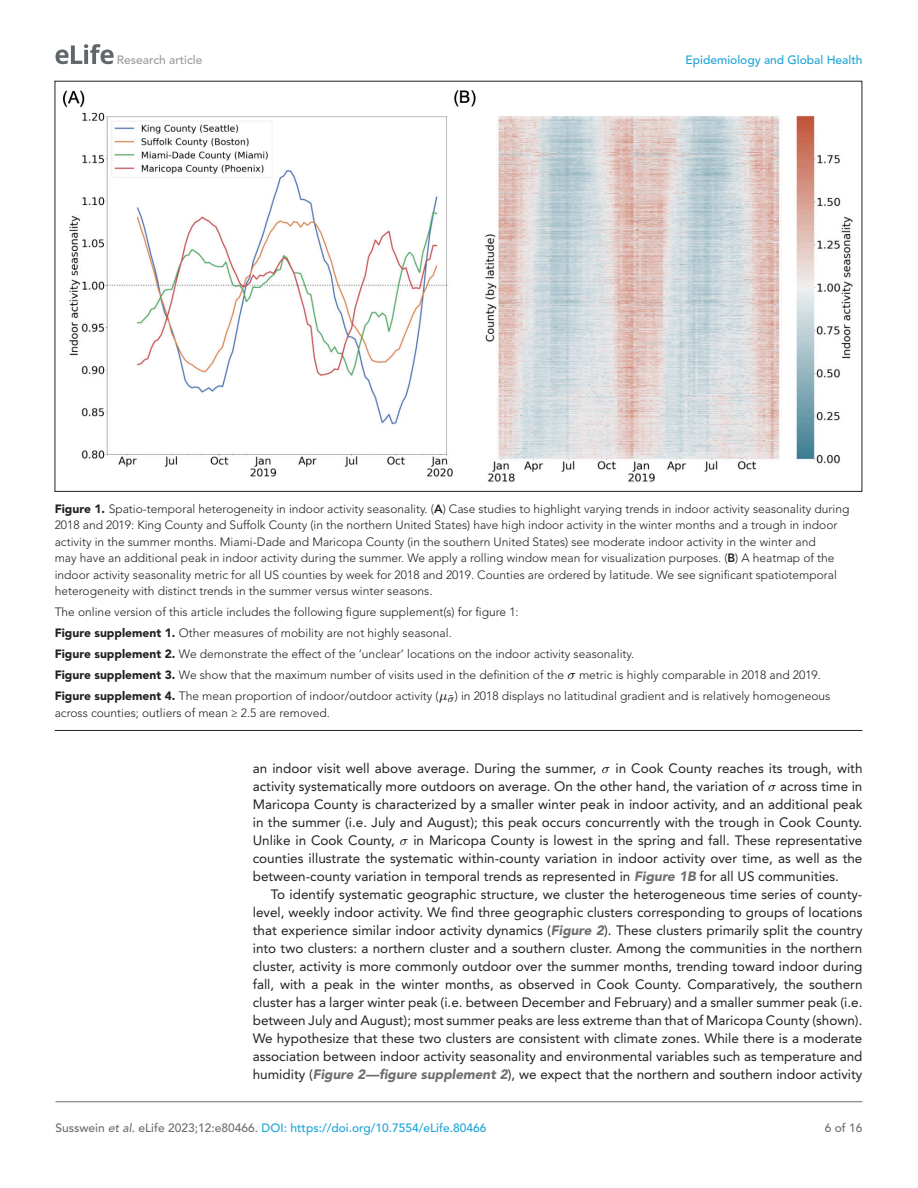
<style>
.page{position:relative;width:918px;height:1188px;background:#fff}
.page>*{position:absolute;margin:0;border:0;box-sizing:border-box;transform-origin:0 0}
.t1{font:13.5px/18px "Avenir LT Std";color:#231f20;text-align:justify}
.t2{font:300 12px/16.5px "Avenir LT Std";color:#231f20}
.t3{font:500 12px "Avenir LT Std";color:#1ea4d7}
.t4{font:500 12px "Avenir LT Std";color:#9a9a9a}
.t5{font:500 12px "Avenir LT Std";color:#6e6e70}
.s1{font-weight:900}
.s2{font-weight:800}
.s3{font-family:"CMMI9";font-weight:400;font-size:13.5px;color:#000}
.s4{font-family:"CMMI9";color:#000}
.s5{font-weight:900;font-style:italic;color:#6e6e70}
.s6{color:#6e6e70}
.s7{font-style:italic;color:#6e6e70}
</style>
<div class="page">
<svg style="left:56px;top:44px;width:58px;height:20px"></svg>
<hr style="left:56px;top:1101px;width:806px;height:1px;background:#6e6e70">
<hr style="left:55px;top:730px;width:807px;height:1px;background:#231f20">
<img style="left:64px;top:90px;width:789px;height:392px">
<p class="t4" style="left:117px;top:53px;width:87px">Research article</p>
<p class="t3" style="left:686px;top:53px;width:178px">Epidemiology and Global Health</p>
<p class="t2" style="left:55px;top:500px;width:796px"><span class="s1">Figure 1.</span> Spatio-temporal heterogeneity in indoor activity seasonality. (<span class="s2">A</span>) Case studies to highlight varying trends in indoor activity seasonality during 2018 and 2019: King County and Suffolk County (in the northern United States) have high indoor activity in the winter months and a trough in indoor activity in the summer months. Miami-Dade and Maricopa County (in the southern United States) see moderate indoor activity in the winter and<br>may have an additional peak in indoor activity during the summer. We apply a rolling window mean for visualization purposes. (<span class="s2">B</span>) A heatmap of the indoor activity seasonality metric for all US counties by week for 2018 and 2019. Counties are ordered by latitude. We see significant spatiotemporal heterogeneity with distinct trends in the summer versus winter seasons.</p>
<p class="t2" style="left:55px;top:601px;width:777px;line-height:21px">The online version of this article includes the following figure supplement(s) for figure 1:<br><span class="s1">Figure supplement 1.</span> Other measures of mobility are not highly seasonal.<br><span class="s1">Figure supplement 2.</span> We demonstrate the effect of the ‘unclear’ locations on the indoor activity seasonality.<br><span class="s1">Figure supplement 3.</span> We show that the maximum number of visits used in the definition of the <span class="s3">σ</span> metric is highly comparable in 2018 and 2019.<br><span class="s1">Figure supplement 4.</span> The mean proportion of indoor/outdoor activity (<span class="s3">µ</span><sub>σ</sub><sub>˜</sub>) in 2018 displays no latitudinal gradient and is relatively homogeneous</p>
<p class="t2" style="left:55px;top:704px;width:277px">across counties; outliers of mean ≥ 2.5 are removed.</p>
<p class="t1" style="left:253px;top:760px;width:611px">an indoor visit well above average. During the summer, <span class="s4">σ</span> in Cook County reaches its trough, with activity systematically more outdoors on average. On the other hand, the variation of <span class="s4">σ</span> across time in Maricopa County is characterized by a smaller winter peak in indoor activity, and an additional peak in the summer (i.e. July and August); this peak occurs concurrently with the trough in Cook County.<br>Unlike in Cook County, <span class="s4">σ</span> in Maricopa County is lowest in the spring and fall. These representative counties illustrate the systematic within-county variation in indoor activity over time, as well as the between-county variation in temporal trends as represented in <span class="s5">Figure 1B</span> for all US communities.</p>
<p class="t1" style="left:253px;top:886px;width:611px;text-indent:18px">To identify systematic geographic structure, we cluster the heterogeneous time series of county&shy;level, weekly indoor activity. We find three geographic clusters corresponding to groups of locations that experience similar indoor activity dynamics (<span class="s5">Figure 2</span>). These clusters primarily split the country into two clusters: a northern cluster and a southern cluster. Among the communities in the northern cluster, activity is more commonly outdoor over the summer months, trending toward indoor during fall, with a peak in the winter months, as observed in Cook County. Comparatively, the southern cluster has a larger winter peak (i.e. between December and February) and a smaller summer peak (i.e. between July and August); most summer peaks are less extreme than that of Maricopa County (shown).<br>We hypothesize that these two clusters are consistent with climate zones. While there is a moderate association between indoor activity seasonality and environmental variables such as temperature and humidity (<span class="s5">Figure 2—figure supplement 2</span>), we expect that the northern and southern indoor activity</p>
<p class="t3" style="left:56px;top:1121px;width:433px"><span class="s6">Susswein</span> <span class="s7">et al</span><span class="s6">. eLife 2023;12:e80466.</span> DOI: https://doi.org/10.7554/eLife.80466</p>
<p class="t5" style="left:825px;top:1121px;width:39px">6 of 16</p>
</div>
